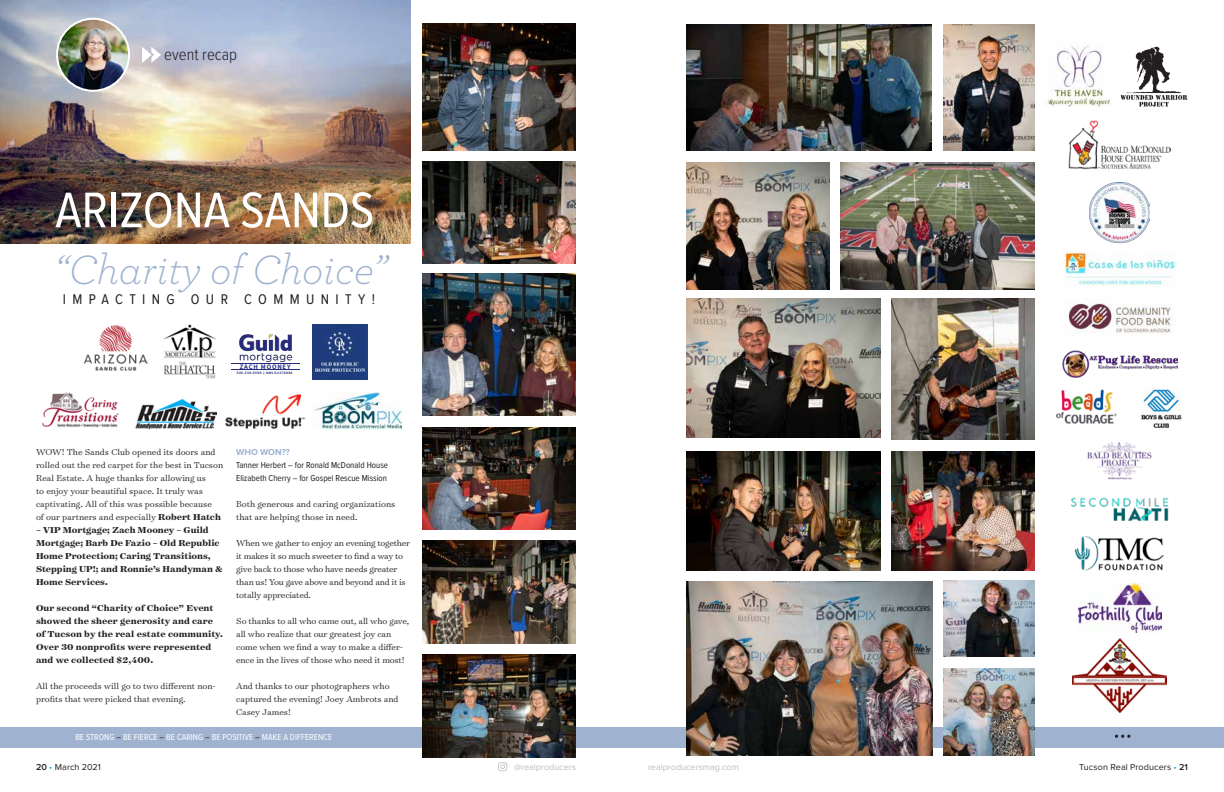
<style>
.page{position:relative;width:1224px;height:792px;background:#fff}
.page>*{position:absolute;margin:0;border:0;box-sizing:border-box;transform-origin:0 0}
.t1{font:51.8px "Proxima Nova Cond";color:#fff}
.t2{font:italic 300 43px "Archer Pro";color:#9fb3d1}
.t3{font:300 17px "Proxima Nova Cond";color:#231f20}
.t4{font:14.6px "Proxima Nova Cond";letter-spacing:.44em;color:#231f20}
.t5{font:300 9.8px/13px "Surveyor Text";letter-spacing:-.01em;color:#231f20}
.t6{font:700 9.8px/13px "Surveyor Text";color:#231f20}
.t7{font:9px/13px "Proxima Nova Cond";color:#231f20}
.t8{font:9px "Proxima Nova Cond";color:#fff}
.t9{font:9px "Proxima Nova";letter-spacing:.01em;color:#231f20}
.t10{font:9px "Proxima Nova";color:#bcbec0}
.t11{font:700 9px "Proxima Nova";color:#9fb3d1}
.t12{font:700 6.7px "Assistant";letter-spacing:.12em;color:#262a82}
.t13{font:700 3.3px "Arimo";letter-spacing:.12em;color:#262a82}
.s1{font-weight:700}
.s2{color:#231f20}
.s3{font-weight:600}
.s4{color:#19a8e0}
</style>
<div class="page">
<svg style="left:498px;top:762px;width:9px;height:9px"></svg>
<div style="left:0;top:728px;width:1224px;height:20px;background:#9fb3d1"></div>
<img style="left:687px;top:582px;width:246px;height:174px">
<img style="left:892px;top:299px;width:142px;height:140px">
<img style="left:422px;top:274px;width:154px;height:142px">
<img style="left:687px;top:163px;width:143px;height:127px">
<img style="left:422px;top:428px;width:154px;height:102px">
<img style="left:943px;top:25px;width:91px;height:126px">
<img style="left:892px;top:451px;width:142px;height:119px">
<img style="left:687px;top:451px;width:194px;height:119px">
<img style="left:687px;top:25px;width:245px;height:126px">
<img style="left:0;top:0;width:410px;height:243px">
<img style="left:422px;top:24px;width:154px;height:127px">
<img style="left:841px;top:163px;width:193px;height:127px">
<svg style="left:1115px;top:735px;width:15px;height:3px"></svg>
<img style="left:422px;top:655px;width:154px;height:102px">
<img style="left:943px;top:580px;width:91px;height:76px">
<img style="left:943px;top:669px;width:91px;height:87px">
<svg style="left:142px;top:47px;width:19px;height:16px"></svg>
<img style="left:1120px;top:46px;width:68px;height:61px">
<img style="left:1045px;top:45px;width:66px;height:62px">
<img style="left:1063px;top:252px;width:113px;height:34px">
<img style="left:1141px;top:389px;width:41px;height:39px">
<img style="left:1090px;top:183px;width:59px;height:61px">
<img style="left:1062px;top:351px;width:115px;height:27px">
<img style="left:1070px;top:497px;width:99px;height:24px">
<img style="left:1056px;top:389px;width:61px;height:35px">
<img style="left:1064px;top:303px;width:108px;height:31px">
<img style="left:1087px;top:442px;width:65px;height:38px">
<img style="left:42px;top:392px;width:77px;height:36px">
<img style="left:163px;top:324px;width:53px;height:55px">
<img style="left:83px;top:325px;width:64px;height:46px">
<img style="left:313px;top:324px;width:54px;height:55px">
<img style="left:136px;top:399px;width:80px;height:30px">
<img style="left:225px;top:394px;width:81px;height:35px">
<img style="left:1069px;top:120px;width:102px;height:49px">
<img style="left:687px;top:299px;width:194px;height:139px">
<img style="left:422px;top:541px;width:154px;height:102px">
<img style="left:422px;top:161px;width:154px;height:103px">
<img style="left:239px;top:334px;width:53px;height:28px">
<svg style="left:231px;top:363px;width:69px;height:7px"></svg>
<img style="left:1073px;top:638px;width:94px;height:74px">
<img style="left:1078px;top:584px;width:83px;height:49px">
<img style="left:1076px;top:536px;width:88px;height:35px">
<img style="left:57px;top:19px;width:72px;height:72px;border-radius:36px">
<div style="left:56px;top:18px;width:74px;height:74px;border:2px solid #fff;border-radius:50%"></div>
<img style="left:313px;top:392px;width:88px;height:37px">
<h3 class="t3" style="left:164px;top:46px;width:74px">event recap</h3>
<h1 class="t1" style="left:55px;top:186px;width:321px">ARIZONA SANDS</h1>
<h2 class="t2" style="left:54px;top:240px;width:335px">“Charity of Choice”</h2>
<h3 class="t4" style="left:63px;top:292px;width:314px">IMPACTING OUR COMMUNITY!</h3>
<p class="t12" style="left:240px;top:362px;width:52px">ZACH MOONEY</p>
<p class="t13" style="left:237px;top:371px;width:57px">520.230.5599 | NMLS#378994</p>
<p class="t5" style="left:36px;top:445px;width:189px">WOW! The Sands Club opened its doors and rolled out the red carpet for the best in Tucson Real Estate. A huge thanks for allowing us<br>to enjoy your beautiful space. It truly was captivating. All of this was possible because<br>of our partners and especially <span class="s1">Robert Hatch</span></p>
<p class="t6" style="left:36px;top:523px;width:188px">– VIP Mortgage; Zach Mooney – Guild<br>Mortgage; Barb De Fazio – Old Republic<br>Home Protection; Caring Transitions,<br>Stepping UP!; and Ronnie’s Handyman &amp;<br>Home Services.</p>
<p class="t6" style="left:36px;top:601px;width:189px">Our second “Charity of Choice” Event showed the sheer generosity and care of Tucson by the real estate community.<br>Over 30 nonprofits were represented and we collected $2,400.</p>
<p class="t5" style="left:36px;top:679px;width:181px">All the proceeds will go to two different non&shy;profits that were picked that evening.</p>
<p class="t11" style="left:236px;top:448px;width:55px">WHO WON??</p>
<p class="t7" style="left:236px;top:459px;width:153px">Tanner Herbert – for Ronald McDonald House<br>Elizabeth Cherry – for Gospel Rescue Mission</p>
<p class="t5" style="left:236px;top:497px;width:161px">Both generous and caring organizations that are helping those in need.</p>
<p class="t5" style="left:236px;top:536px;width:176px">When we gather to enjoy an evening together it makes it so much sweeter to find a way to give back to those who have needs greater than us! You gave above and beyond and it is totally appreciated.</p>
<p class="t5" style="left:236px;top:614px;width:175px">So thanks to all who came out, all who gave, all who realize that our greatest joy can come when we find a way to make a differ&shy;ence in the lives of those who need it most!</p>
<p class="t5" style="left:236px;top:679px;width:164px">And thanks to our photographers who captured the evening! Joey Ambrots and<br>Casey James!</p>
<p class="t8" style="left:75px;top:733px;width:258px">BE STRONG <span class="s2">–</span> BE FIERCE <span class="s2">–</span> BE CARING <span class="s2">–</span> BE POSITIVE <span class="s2">–</span> MAKE A DIFFERENCE</p>
<p class="t9" style="left:36px;top:762px;width:67px"><span class="s3">20</span> <span class="s4">•</span> March 2021</p>
<p class="t10" style="left:514px;top:762px;width:63px">@realproducers</p>
<p class="t10" style="left:648px;top:762px;width:92px">realproducersmag.com</p>
<p class="t9" style="left:1079px;top:762px;width:110px">Tucson Real Producers <span class="s4">•</span> <span class="s3">21</span></p>
</div>
